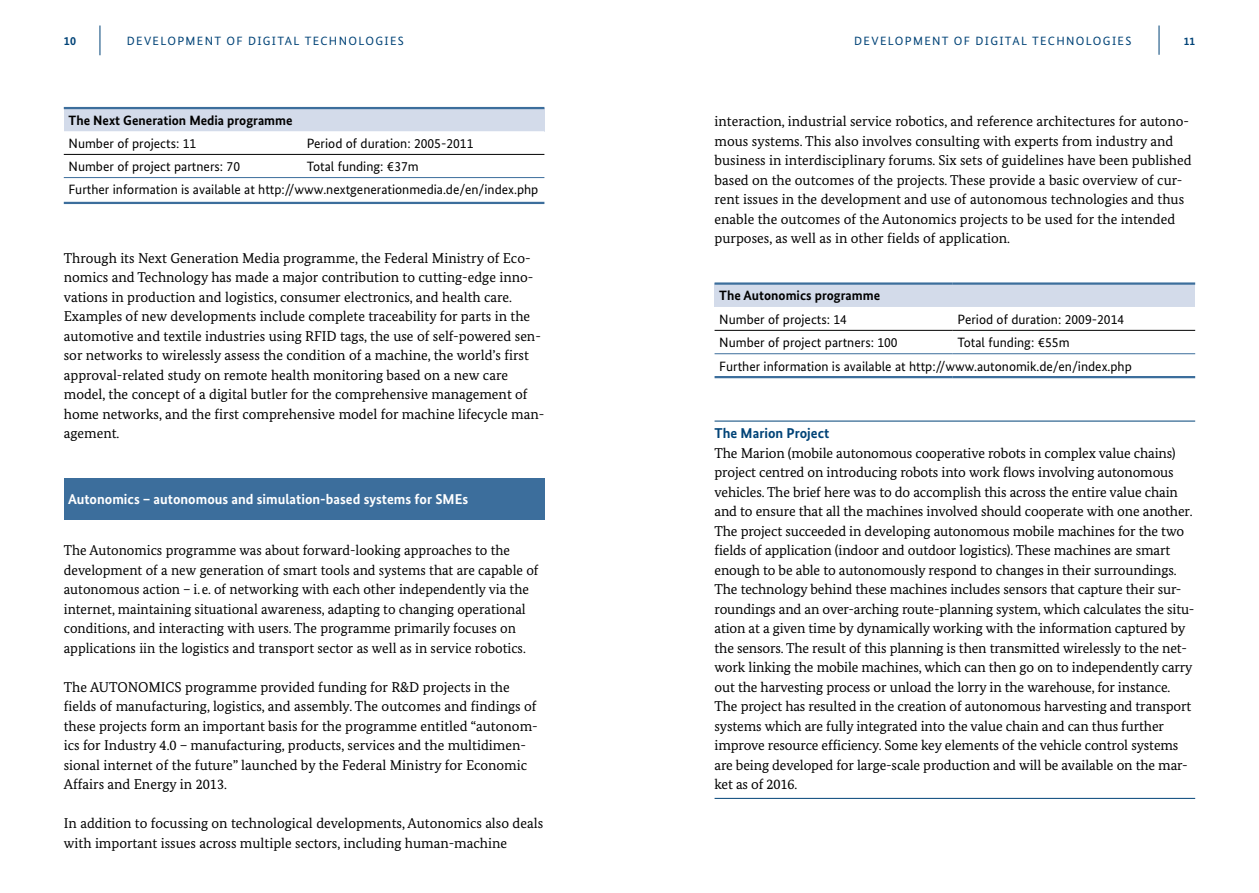
<style>
.page{position:relative;width:1259px;height:893px;background:#fff}
.page>*{position:absolute;margin:0;border:0;box-sizing:border-box;transform-origin:0 0}
.t1{font:14.25px/19.5px "Bundes Serif";color:#000}
.t2{font:700 14.25px "Bundes Sans";color:#fff}
.t3{font:700 14.25px "Bundes Sans";color:#004377}
.t4{font:13.5px/23.1px "Bundes Sans";color:#000}
.t5{font:700 13.5px "Bundes Sans";color:#000}
.t6{font:12px "Bundes Sans";letter-spacing:.11em;color:#004377}
.t7{font:700 12px "Bundes Sans";color:#004377}
.t8{font:700 11.25px "Bundes Sans";color:#004377}
</style>
<div class="page">
<svg style="left:100px;top:26px;width:1px;height:29px"></svg>
<svg style="left:1158px;top:26px;width:1px;height:29px"></svg>
<div style="left:64px;top:108px;width:480px;height:23px;background:#d3dbea"></div>
<svg style="left:64px;top:131px;width:480px;height:23px"></svg>
<hr style="left:64px;top:154px;width:238px;height:1px;background:#000">
<hr style="left:302px;top:154px;width:242px;height:1px;background:#000">
<hr style="left:64px;top:177px;width:238px;height:1px;background:#3c6e9c">
<hr style="left:302px;top:177px;width:242px;height:1px;background:#3c6e9c">
<hr style="left:64px;top:202px;width:238px;height:2px;background:#3c6e9c">
<hr style="left:302px;top:202px;width:242px;height:2px;background:#3c6e9c">
<hr style="left:64px;top:107px;width:238px;height:2px;background:#3c6e9c">
<hr style="left:302px;top:107px;width:242px;height:2px;background:#3c6e9c">
<div style="left:64px;top:478px;width:480px;height:42px;background:#3c6e9c"></div>
<div style="left:714px;top:284px;width:481px;height:23px;background:#d3dbea"></div>
<svg style="left:714px;top:329px;width:481px;height:1px"></svg>
<hr style="left:714px;top:330px;width:238px;height:1px;background:#000">
<hr style="left:952px;top:330px;width:243px;height:1px;background:#000">
<hr style="left:714px;top:282px;width:238px;height:3px;background:#3c6e9c">
<hr style="left:952px;top:282px;width:243px;height:3px;background:#3c6e9c">
<hr style="left:714px;top:353px;width:238px;height:1px;background:#3c6e9c">
<hr style="left:952px;top:353px;width:243px;height:1px;background:#3c6e9c">
<hr style="left:714px;top:376px;width:238px;height:2px;background:#3c6e9c">
<hr style="left:952px;top:376px;width:243px;height:2px;background:#3c6e9c">
<hr style="left:714px;top:421px;width:481px;height:1px;background:#004377">
<hr style="left:714px;top:798px;width:481px;height:1px;background:#004377">
<p class="t7" style="left:64px;top:33px;width:14px">10</p>
<p class="t6" style="left:127px;top:33px;width:278px">DEVELOPMENT OF DIGITAL TECHNOLOGIES</p>
<p class="t6" style="left:854px;top:33px;width:279px">DEVELOPMENT OF DIGITAL TECHNOLOGIES</p>
<p class="t8" style="left:1183px;top:34px;width:13px">11</p>
<p class="t5" style="left:69px;top:112px;width:226px">The Next Generation Media programme</p>
<p class="t4" style="left:69px;top:132px;width:129px">Number of projects: 11</p>
<p class="t4" style="left:307px;top:132px;width:168px">Period of duration: 2005-2011</p>
<p class="t4" style="left:69px;top:155px;width:173px">Number of project partners: 70</p>
<p class="t4" style="left:69px;top:155px;width:471px;text-indent:238px">Total funding: €37m<br>Further information is available at http://www.nextgenerationmedia.de/en/index.php</p>
<p class="t1" style="left:64px;top:248px;width:482px">Through its Next Generation Media programme, the Federal Ministry of Eco&shy;nomics and Technology has made a major contribution to cutting-edge inno&shy;vations in production and logistics, consumer electronics, and health care.<br>Examples of new developments include complete traceability for parts in the automotive and textile industries using RFID tags, the use of self-powered sen&shy;sor networks to wirelessly assess the condition of a machine, the world’s first approval-related study on remote health monitoring based on a new care model, the concept of a digital butler for the comprehensive management of home networks, and the first comprehensive model for machine lifecycle man&shy;agement.</p>
<p class="t2" style="left:68px;top:490px;width:402px">Autonomics – autonomous and simulation-based systems for SMEs</p>
<p class="t1" style="left:64px;top:541px;width:476px">The Autonomics programme was about forward-looking approaches to the development of a new generation of smart tools and systems that are capable of autonomous action – i.e. of networking with each other independently via the internet, maintaining situational awareness, adapting to changing operational conditions, and interacting with users. The programme primarily focuses on applications iin the logistics and transport sector as well as in service robotics.</p>
<p class="t1" style="left:64px;top:677px;width:475px">The AUTONOMICS programme provided funding for R&amp;D projects in the fields of manufacturing, logistics, and assembly. The outcomes and findings of these projects form an important basis for the programme entitled “autonom&shy;ics for Industry 4.0 – manufacturing, products, services and the multidimen&shy;sional internet of the future” launched by the Federal Ministry for Economic Affairs and Energy in 2013.</p>
<p class="t1" style="left:64px;top:814px;width:481px">In addition to focussing on technological developments, Autonomics also deals with important issues across multiple sectors, including human-machine</p>
<p class="t1" style="left:714px;top:112px;width:478px">interaction, industrial service robotics, and reference architectures for autono&shy;mous systems. This also involves consulting with experts from industry and business in interdisciplinary forums. Six sets of guidelines have been published based on the outcomes of the projects. These provide a basic overview of cur&shy;rent issues in the development and use of autonomous technologies and thus enable the outcomes of the Autonomics projects to be used for the intended purposes, as well as in other fields of application.</p>
<p class="t5" style="left:719px;top:288px;width:162px">The Autonomics programme</p>
<p class="t4" style="left:719px;top:307px;width:129px">Number of projects: 14</p>
<p class="t4" style="left:957px;top:307px;width:168px">Period of duration: 2009-2014</p>
<p class="t4" style="left:719px;top:331px;width:180px">Number of project partners: 100</p>
<p class="t4" style="left:719px;top:331px;width:414px;text-indent:238px">Total funding: €55m<br>Further information is available at http://www.autonomik.de/en/index.php</p>
<p class="t3" style="left:714px;top:425px;width:116px">The Marion Project</p>
<p class="t1" style="left:714px;top:443px;width:481px">The Marion (mobile autonomous cooperative robots in complex value chains) project centred on introducing robots into work flows involving autonomous vehicles. The brief here was to do accomplish this across the entire value chain and to ensure that all the machines involved should cooperate with one another.<br>The project succeeded in developing autonomous mobile machines for the two fields of application (indoor and outdoor logistics). These machines are smart enough to be able to autonomously respond to changes in their surroundings.<br>The technology behind these machines includes sensors that capture their sur&shy;roundings and an over-arching route-planning system, which calculates the situ&shy;ation at a given time by dynamically working with the information captured by the sensors. The result of this planning is then transmitted wirelessly to the net&shy;work linking the mobile machines, which can then go on to independently carry out the harvesting process or unload the lorry in the warehouse, for instance.<br>The project has resulted in the creation of autonomous harvesting and transport systems which are fully integrated into the value chain and can thus further improve resource efficiency. Some key elements of the vehicle control systems are being developed for large-scale production and will be available on the mar&shy;ket as of 2016.</p>
</div>
